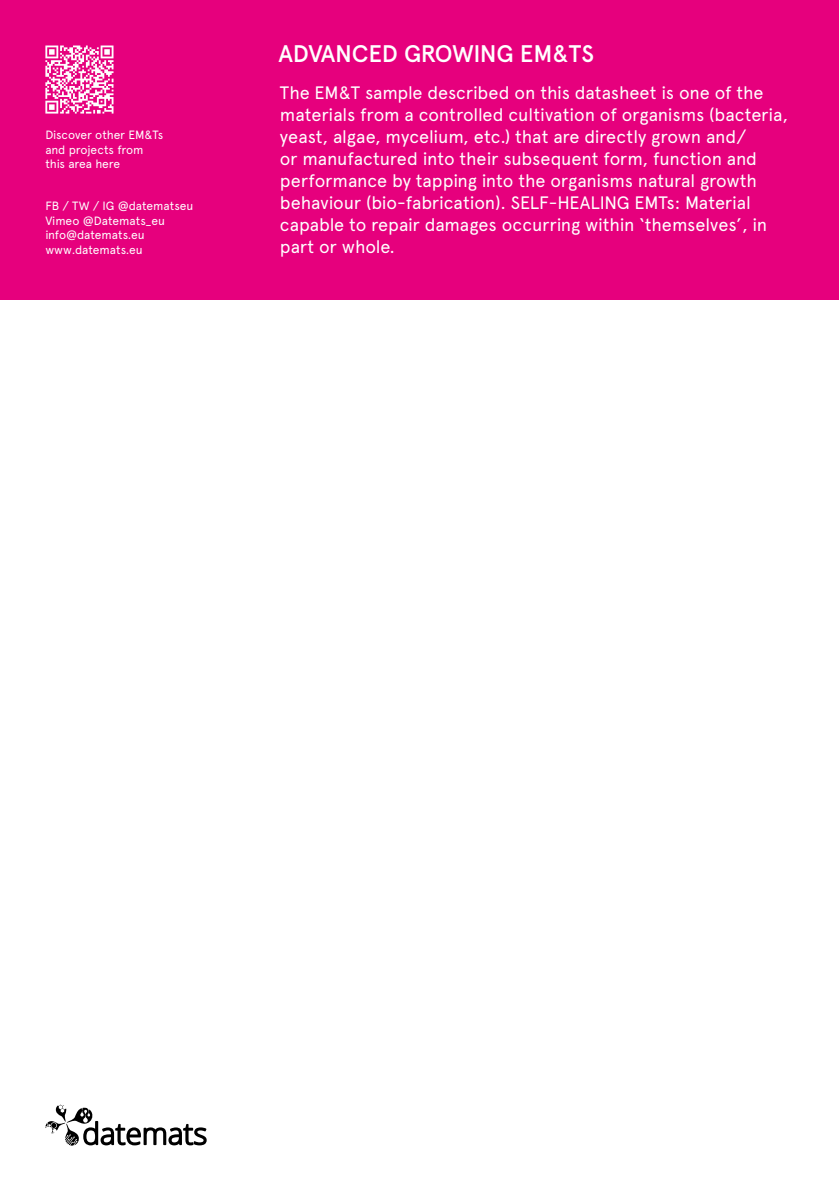
<style>
.page{position:relative;width:840px;height:1191px;background:#fff}
.page>*{position:absolute;margin:0;border:0;box-sizing:border-box;transform-origin:0 0}
.t1{font:500 24px "Apercu";letter-spacing:-.015em;color:#fff}
.t2{font:18px/22px "Apercu";letter-spacing:-.01em;color:#fff}
.t3{font:12px/14.4px "Apercu";letter-spacing:-.005em;color:#fff}
</style>
<div class="page">
<div style="left:0;top:1px;width:838px;height:298px;background:#e6007d"></div>
<svg style="left:45px;top:1104px;width:161px;height:41px"></svg>
<svg style="left:45px;top:45px;width:68px;height:69px"></svg>
<p class="t3" style="left:45px;top:128px;width:119px">Discover other EM&amp;Ts and projects from this area here</p>
<p class="t3" style="left:45px;top:199px;width:149px">FB / TW / IG @datematseu<br>Vimeo @Datemats_eu info@datemats.eu www.datemats.eu</p>
<h1 class="t1" style="left:278px;top:40px;width:317px">ADVANCED GROWING EM&amp;TS</h1>
<p class="t2" style="left:280px;top:81px;width:509px">The EM&amp;T sample described on this datasheet is one of the materials from a controlled cultivation of organisms (bacteria, yeast, algae, mycelium, etc.) that are directly grown and/<br>or manufactured into their subsequent form, function and performance by tapping into the organisms natural growth behaviour (bio-fabrication). SELF-HEALING EMTs: Material capable to repair damages occurring within ‘themselves’, in part or whole.</p>
</div>
